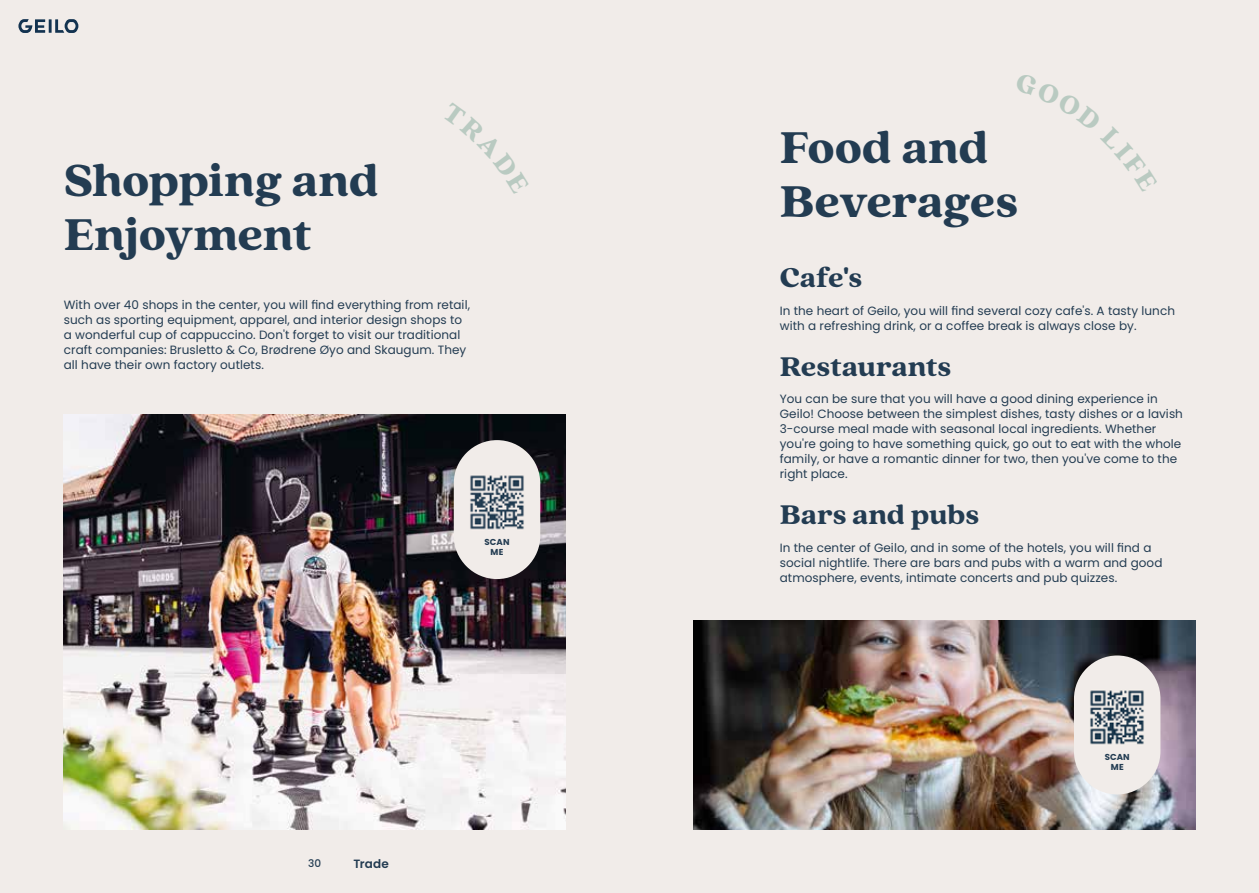
<style>
.page{position:relative;width:1259px;height:893px;background:#f1ece9}
.page>*{position:absolute;margin:0;border:0;box-sizing:border-box;transform-origin:0 0}
.t1{font:900 49.5px/54px "Quincy CF";letter-spacing:-.015em;color:#233c52}
.t2{font:900 30px "Quincy CF";letter-spacing:-.01em;color:#233c52}
.t3{font:12px/15px "Poppins";letter-spacing:.005em;color:#233c52}
.t4{font:600 12px "Poppins";letter-spacing:.015em;color:#233c52}
.t5{font:500 10.5px "Poppins";color:#233c52}
.t6{font:700 8.7px/10.4px "Poppins";letter-spacing:.02em;color:#233c52;text-align:center}
</style>
<div class="page">
<hr style="left:49px;top:19px;width:3px;height:14px;background:#133350">
<svg style="left:55px;top:19px;width:23px;height:14px"></svg>
<svg style="left:18px;top:19px;width:27px;height:14px"></svg>
<img style="left:64px;top:415px;width:502px;height:414px">
<img style="left:693px;top:621px;width:502px;height:208px">
<svg style="left:454px;top:440px;width:86px;height:139px"></svg>
<img style="left:464px;top:469px;width:65px;height:65px">
<svg style="left:1074px;top:655px;width:86px;height:139px"></svg>
<img style="left:1084px;top:684px;width:65px;height:65px">
<h1 class="t1" style="left:64px;top:154px;width:317px">Shopping and<br>Enjoyment</h1>
<p class="t3" style="left:64px;top:298px;width:408px">With over 40 shops in the center, you will find everything from retail, such as sporting equipment, apparel, and interior design shops to a wonderful cup of cappuccino. Don't forget to visit our traditional craft companies: Brusletto &amp; Co, Brødrene Øyo and Skaugum. They all have their own factory outlets.</p>
<p class="t6" style="left:484px;top:536px;width:27px">SCAN<br>ME</p>
<p class="t5" style="left:308px;top:857px;width:15px">30</p>
<p class="t4" style="left:353px;top:856px;width:37px">Trade</p>
<h1 class="t1" style="left:780px;top:121px;width:240px">Food and<br>Beverages</h1>
<h2 class="t2" style="left:780px;top:259px;width:84px">Cafe's</h2>
<p class="t3" style="left:780px;top:303px;width:397px">In the heart of Geilo, you will find several cozy cafe's. A tasty lunch with a refreshing drink, or a coffee break is always close by.</p>
<h2 class="t2" style="left:780px;top:348px;width:173px">Restaurants</h2>
<p class="t3" style="left:780px;top:392px;width:405px">You can be sure that you will have a good dining experience in Geilo! Choose between the simplest dishes, tasty dishes or a lavish 3-course meal made with seasonal local ingredients. Whether you're going to have something quick, go out to eat with the whole family, or have a romantic dinner for two, then you've come to the right place.</p>
<h2 class="t2" style="left:780px;top:496px;width:201px">Bars and pubs</h2>
<p class="t3" style="left:780px;top:540px;width:384px">In the center of Geilo, and in some of the hotels, you will find a social nightlife. There are bars and pubs with a warm and good atmosphere, events, intimate concerts and pub quizzes.</p>
<p class="t6" style="left:1104px;top:752px;width:27px">SCAN<br>ME</p>
</div>
